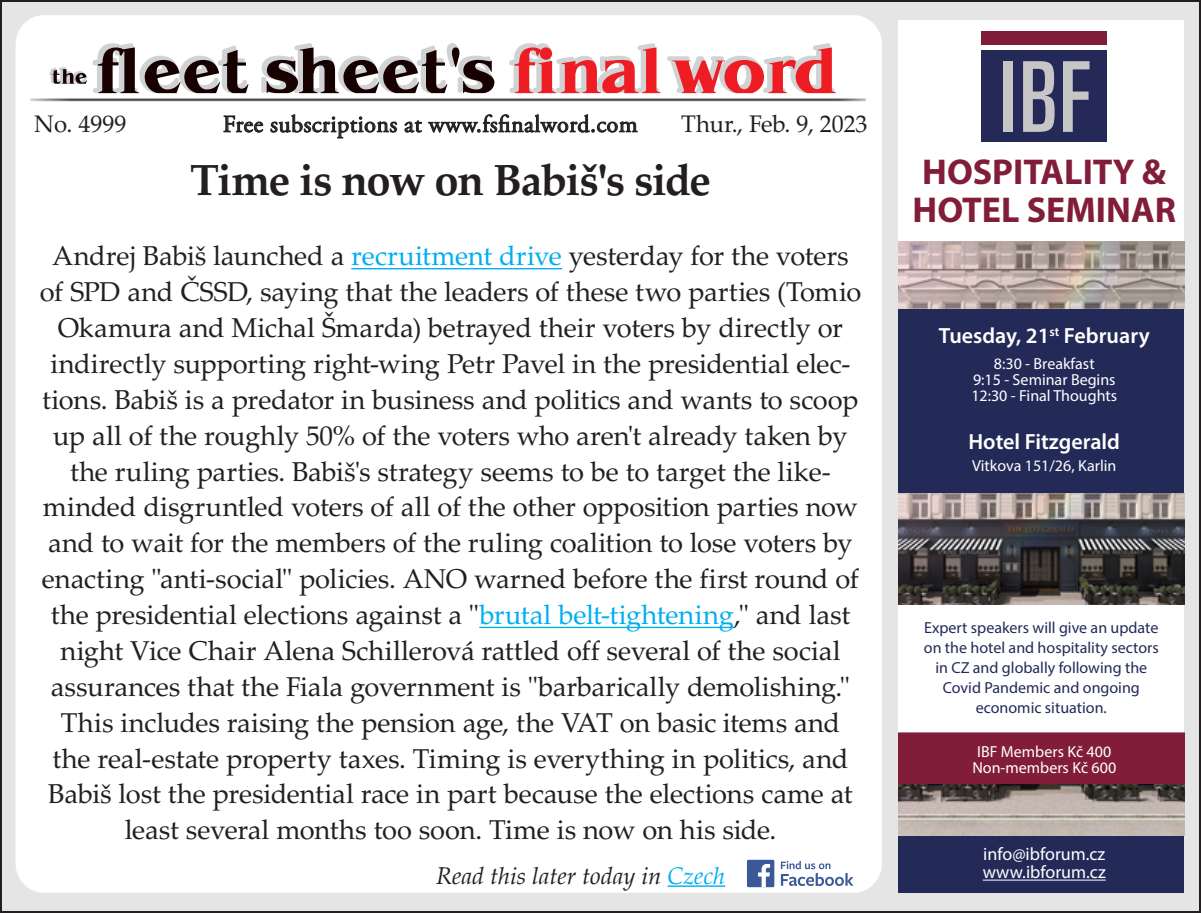
<style>
.page{position:relative;width:1201px;height:913px;background:#fff}
.page>*{position:absolute;margin:0;border:0;box-sizing:border-box;transform-origin:0 0}
.t1{font:700 43.6px "Palatino LTCE";letter-spacing:-.035em;color:#231f20}
.t2{font:700 36px/38px "Myriad Pro";color:#821d39}
.t3{font:27.2px/35.8px "Palatino LTCE";letter-spacing:-.01em;color:#231f20;text-align:center}
.t4{font:24px "Adobe Garamond Pro";letter-spacing:.02em;color:#231f20}
.t5{font:italic 24px "Palatino";color:#231f20}
.t6{font:24px "Palatino LTCE";letter-spacing:-.005em;color:#231f20}
.t7{font:600 22px "Myriad Pro";color:#fff}
.t8{font:18px/18px "Myriad Pro";color:#fff}
.t9{font:16px/20px "Myriad Pro";color:#232a57;text-align:center}
.t10{font:16px/16px "Myriad Pro";color:#fff;text-align:center}
.s1{color:#00aeef}
</style>
<div class="page">
<div style="left:1px;top:1px;width:1198px;height:910px;background:#e5e5e5"></div>
<div style="left:16px;top:15px;width:865px;height:877px;background:#fff;border-radius:29px"></div>
<svg style="left:223px;top:115px;width:40px;height:17px"></svg>
<svg style="left:270px;top:114px;width:127px;height:24px"></svg>
<svg style="left:404px;top:120px;width:18px;height:13px"></svg>
<svg style="left:428px;top:114px;width:209px;height:19px"></svg>
<img style="left:30px;top:98px;width:836px;height:4px">
<svg style="left:49px;top:43px;width:446px;height:50px"></svg>
<svg style="left:509px;top:43px;width:326px;height:50px"></svg>
<hr style="left:351px;top:268px;width:211px;height:1px;background:#00aeef">
<hr style="left:479px;top:626px;width:255px;height:2px;background:#00aeef">
<hr style="left:667px;top:885px;width:58px;height:1px;background:#00aeef">
<svg style="left:780px;top:861px;width:73px;height:24px"></svg>
<div style="left:746px;top:859px;width:28px;height:27px;background:#3b5998;border-radius:2px"></div>
<svg style="left:758px;top:864px;width:12px;height:22px"></svg>
<div style="left:898px;top:21px;width:285px;height:794px;background:#fff"></div>
<div style="left:981px;top:51px;width:125px;height:91px;background:#242957"></div>
<div style="left:981px;top:31px;width:125px;height:13px;background:#821d39"></div>
<div style="left:1002px;top:61px;width:10px;height:71px;background:#c7c6c7"></div>
<svg style="left:1023px;top:61px;width:31px;height:71px"></svg>
<svg style="left:1063px;top:61px;width:26px;height:71px"></svg>
<div style="left:898px;top:290px;width:285px;height:253px;background:#232a57"></div>
<div style="left:898px;top:803px;width:285px;height:89px;background:#232a57"></div>
<div style="left:898px;top:732px;width:285px;height:80px;background:#821d39"></div>
<hr style="left:982px;top:879px;width:123px;height:1px;background:#fff">
<img style="left:898px;top:493px;width:285px;height:111px">
<img style="left:898px;top:784px;width:285px;height:51px">
<img style="left:898px;top:241px;width:285px;height:67px">
<p class="t6" style="left:34px;top:110px;width:94px">No. 4999</p>
<p class="t4" style="left:223px;top:110px;width:416px">Free subscriptions at www.fsfinalword.com</p>
<p class="t6" style="left:681px;top:110px;width:188px">Thur., Feb. 9, 2023</p>
<p class="t1" style="left:190px;top:155px;width:522px">Time is now on Babiš's side</p>
<p class="t3" style="left:40px;top:238px;width:822px">Andrej Babiš launched a <span class="s1">recruitment drive</span> yesterday for the voters of SPD and ČSSD, saying that the leaders of these two parties (Tomio Okamura and Michal Šmarda) betrayed their voters by directly or indirectly supporting right-wing Petr Pavel in the presidential elec&shy;tions. Babiš is a predator in business and politics and wants to scoop up all of the roughly 50% of the voters who aren't already taken by the ruling parties. Babiš's strategy seems to be to target the like&shy;minded disgruntled voters of all of the other opposition parties now and to wait for the members of the ruling coalition to lose voters by enacting "anti-social" policies. ANO warned before the first round of the presidential elections against a "<span class="s1">brutal belt-tightening</span>," and last night Vice Chair Alena Schillerová rattled off several of the social assurances that the Fiala government is "barbarically demolishing." This includes raising the pension age, the VAT on basic items and the real-estate property taxes. Timing is everything in politics, and Babiš lost the presidential race in part because the elections came at least several months too soon. Time is now on his side.</p>
<p class="t5" style="left:436px;top:855px;width:291px">Read this later today in <span class="s1">Czech</span></p>
<h2 class="t2" style="left:912px;top:151px;width:265px">HOSPITALITY &amp;<br>HOTEL SEMINAR</h2>
<p class="t7" style="left:938px;top:322px;width:212px">Tuesday, 21<sup>st</sup> February</p>
<p class="t10" style="left:971px;top:355px;width:147px">8:30 - Breakfast<br>9:15 - Seminar Begins<br>12:30 - Final Thoughts</p>
<p class="t7" style="left:968px;top:427px;width:153px">Hotel Fitzgerald</p>
<p class="t10" style="left:971px;top:457px;width:146px">Vitkova 151/26, Karlin</p>
<p class="t9" style="left:923px;top:617px;width:236px">Expert speakers will give an update on the hotel and hospitality sectors in CZ and globally following the<br>Covid Pandemic and ongoing economic situation.</p>
<p class="t10" style="left:972px;top:742px;width:145px">IBF Members Kč 400<br>Non-members Kč 600</p>
<p class="t8" style="left:982px;top:844px;width:124px">info@ibforum.cz www.ibforum.cz</p>
</div>
